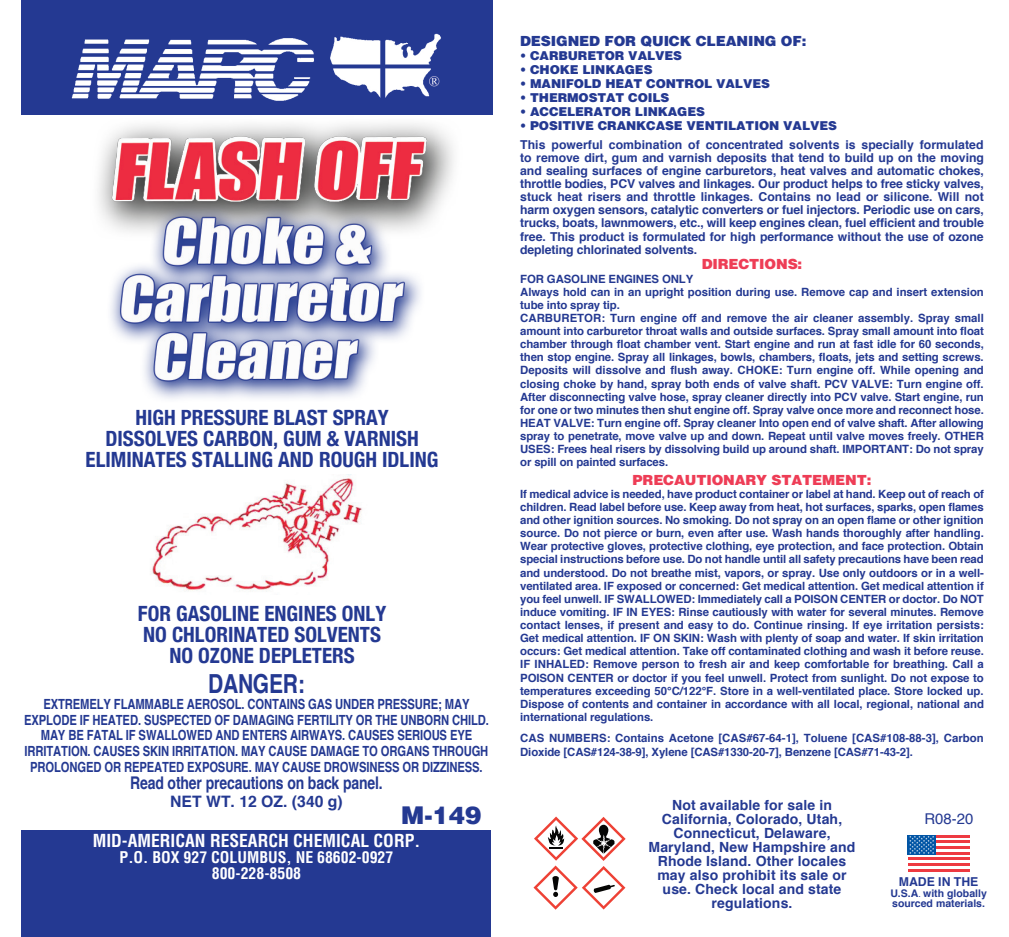
<style>
.page{position:relative;width:1009px;height:937px;background:#fff}
.page>*{position:absolute;margin:0;border:0;box-sizing:border-box;transform-origin:0 0}
.t1{font:700 26.25px "Helvetica";letter-spacing:-.01em;color:#243992;scale:.8 1}
.t2{font:900 24.5px "Helvetica";color:#243992}
.t3{font:700 condensed 21px "Helvetica Neue";color:#243992}
.t4{font:700 condensed 17.5px "Helvetica";color:#fff}
.t5{font:700 17.5px "Helvetica";letter-spacing:-.01em;color:#243992;scale:.8 1}
.t6{font:700 condensed 15.75px "Helvetica";color:#fff}
.t7{font:700 15.75px "Helvetica";color:#243992}
.t8{font:14.88px "Helvetica";color:#243992}
.t9{font:700 14px/15.8px "Helvetica";letter-spacing:-.01em;color:#243992;text-align:center;scale:.8 1}
.t10{font:700 14px/14px "Helvetica";letter-spacing:.01em;color:#243992;text-align:center}
.t11{font:900 14px "Helvetica";letter-spacing:-.01em;color:#ee3d56}
.t12{font:900 14px "Helvetica";letter-spacing:-.01em;color:#243992}
.t13{font:700 12.25px/13.1px "Helvetica";letter-spacing:-.01em;color:#243992;text-align:justify}
.t14{font:900 12.25px "Helvetica";letter-spacing:-.01em;color:#243992}
.t15{font:700 11.38px/13.1px "Helvetica";letter-spacing:-.01em;color:#243992}
.t16{font:700 10.5px "Helvetica";color:#243992}
.s1{font-family:"Arial Narrow";font-weight:400}
</style>
<div class="page">
<img style="left:98px;top:108px;width:395px;height:291px">
<div style="left:21px;top:0;width:471px;height:115px;background:#243992"></div>
<img style="left:71px;top:33px;width:370px;height:68px">
<div style="left:21px;top:830px;width:469px;height:107px;background:#243992"></div>
<img style="left:151px;top:474px;width:211px;height:118px">
<svg style="left:533px;top:816px;width:93px;height:94px"></svg>
<hr style="left:935px;top:835px;width:33px;height:3px;background:#ee3a41">
<hr style="left:935px;top:840px;width:33px;height:3px;background:#ee3a41">
<hr style="left:935px;top:846px;width:33px;height:3px;background:#ee3a41">
<hr style="left:935px;top:852px;width:33px;height:3px;background:#ee3a41">
<hr style="left:907px;top:858px;width:61px;height:2px;background:#ee3a41">
<hr style="left:907px;top:863px;width:61px;height:3px;background:#ee3a41">
<hr style="left:907px;top:869px;width:61px;height:3px;background:#ee3a41">
<svg style="left:907px;top:835px;width:28px;height:20px"></svg>
<svg style="left:908px;top:836px;width:25px;height:18px"></svg>
<p class="t3" style="left:135px;top:400px;width:255px">HIGH PRESSURE BLAST SPRAY</p>
<p class="t3" style="left:105px;top:421px;width:315px">DISSOLVES CARBON, GUM &amp; VARNISH</p>
<p class="t3" style="left:86px;top:442px;width:354px">ELIMINATES STALLING AND ROUGH IDLING</p>
<p class="t3" style="left:138px;top:596px;width:250px">FOR GASOLINE ENGINES ONLY</p>
<p class="t3" style="left:143px;top:617px;width:239px">NO CHLORINATED SOLVENTS</p>
<p class="t3" style="left:169px;top:638px;width:187px">NO OZONE DEPLETERS</p>
<p class="t1" style="left:208px;top:663px;width:122px">DANGER:</p>
<p class="t9" style="left:24px;top:696px;width:582px">EXTREMELY FLAMMABLE AEROSOL. CONTAINS GAS UNDER PRESSURE; MAY EXPLODE IF HEATED. SUSPECTED OF DAMAGING FERTILITY OR THE UNBORN CHILD.<br>MAY BE FATAL IF SWALLOWED AND ENTERS AIRWAYS. CAUSES SERIOUS EYE IRRITATION. CAUSES SKIN IRRITATION. MAY CAUSE DAMAGE TO ORGANS THROUGH PROLONGED OR REPEATED EXPOSURE. MAY CAUSE DROWSINESS OR DIZZINESS.</p>
<p class="t5" style="left:130px;top:769px;width:317px">Read other precautions on back panel.</p>
<p class="t7" style="left:170px;top:788px;width:174px">NET WT. 12 OZ. (340 g)</p>
<p class="t4" style="left:93px;top:832px;width:329px">MID-AMERICAN RESEARCH CHEMICAL CORP.</p>
<p class="t6" style="left:120px;top:849px;width:275px">P.O. BOX 927 COLUMBUS, NE 68602-0927</p>
<p class="t6" style="left:212px;top:865px;width:91px">800-228-8508</p>
<p class="t2" style="left:401px;top:804px;width:82px">M-149</p>
<p class="t12" style="left:520px;top:35px;width:287px">DESIGNED FOR QUICK CLEANING OF:</p>
<p class="t14" style="left:520px;top:50px;width:163px">• CARBURETOR VALVES</p>
<p class="t14" style="left:520px;top:64px;width:134px">• CHOKE LINKAGES</p>
<p class="t14" style="left:520px;top:78px;width:251px">• MANIFOLD HEAT CONTROL VALVES</p>
<p class="t14" style="left:520px;top:92px;width:150px">• THERMOSTAT COILS</p>
<p class="t14" style="left:520px;top:106px;width:186px">• ACCELERATOR LINKAGES</p>
<p class="t14" style="left:520px;top:120px;width:318px">• POSITIVE CRANKCASE VENTILATION VALVES</p>
<p class="t13" style="left:520px;top:138px;width:465px">This powerful combination of concentrated solvents is specially formulated to remove dirt, gum and varnish deposits that tend to build up on the moving and sealing surfaces of engine carburetors, heat valves and automatic chokes, throttle bodies, PCV valves and linkages. Our product helps to free sticky valves, stuck heat risers and throttle linkages. Contains no lead or silicone. Will not harm oxygen sensors, catalytic converters or fuel injectors. Periodic use on cars, trucks, boats, lawnmowers, etc., will keep engines clean, fuel efficient and trouble free. This product is formulated for high performance without the use of ozone depleting chlorinated solvents.</p>
<p class="t11" style="left:701px;top:258px;width:102px">DIRECTIONS:</p>
<p class="t15" style="left:520px;top:272px;width:174px">FOR GASOLINE ENGINES ONLY</p>
<p class="t15" style="left:520px;top:285px;width:465px">Always hold can in an upright position during use. Remove cap and insert extension tube into spray tip.</p>
<p class="t15" style="left:520px;top:311px;width:465px;text-align:justify">CARBURETOR: Turn engine off and remove the air cleaner assembly. Spray small amount into carburetor throat walls and outside surfaces. Spray small amount into float chamber through float chamber vent. Start engine and run at fast idle for 60 seconds, then stop engine. Spray all linkages, bowls, chambers, floats, jets and setting screws.<br>Deposits will dissolve and flush away. CHOKE: Turn engine off. While opening and closing choke by hand, spray both ends of valve shaft. PCV VALVE: Turn engine off.<br>After disconnecting valve hose, spray cleaner directly into PCV valve. Start engine, run for one or two minutes then shut engine off. Spray valve once more and reconnect hose.<br>HEAT VALVE: Turn engine off. Spray cleaner Into open end of valve shaft. After allowing spray to penetrate, move valve up and down. Repeat until valve moves freely. OTHER USES: Frees heal risers by dissolving build up around shaft. IMPORTANT: Do not spray or spill on painted surfaces.</p>
<p class="t11" style="left:632px;top:473px;width:240px">PRECAUTIONARY STATEMENT:</p>
<p class="t15" style="left:520px;top:487px;width:465px;text-align:justify">If medical advice is needed, have product container or label at hand. Keep out of reach of children. Read label before use. Keep away from heat, hot surfaces, sparks, open flames and other ignition sources. No smoking. Do not spray on an open flame or other ignition source. Do not pierce or burn, even after use. Wash hands thoroughly after handling.<br>Wear protective gloves, protective clothing, eye protection, and face protection. Obtain special instructions before use. Do not handle until all safety precautions have been read and understood. Do not breathe mist, vapors, or spray. Use only outdoors or in a well&shy;ventilated area. IF exposed or concerned: Get medical attention. Get medical attention if you feel unwell. IF SWALLOWED: Immediately call a POISON CENTER or doctor. Do NOT induce vomiting. IF IN EYES: Rinse cautiously with water for several minutes. Remove contact lenses, if present and easy to do. Continue rinsing. If eye irritation persists:<br>Get medical attention. IF ON SKIN: Wash with plenty of soap and water. If skin irritation occurs: Get medical attention. Take off contaminated clothing and wash it before reuse.<br>IF INHALED: Remove person to fresh air and keep comfortable for breathing. Call a POISON CENTER or doctor if you feel unwell. Protect from sunlight. Do not expose to temperatures exceeding 50°C/122°F. Store in a well-ventilated place. Store locked up.<br>Dispose of contents and container in accordance with all local, regional, national and international regulations.</p>
<p class="t15" style="left:520px;top:731px;width:465px;line-height:14px">CAS NUMBERS: Contains Acetone [CAS#67-64-1], Toluene [CAS#108-88-3], Carbon<br>Dioxide [CAS#124-38-9], Xylene [CAS#1330-20-7], Benzene [CAS#71-43-2].</p>
<p class="t10" style="left:648px;top:798px;width:208px">Not available for sale in<br>California, Colorado, Utah,<br>Connecticut, Delaware,<br>Maryland, New Hampshire and<br>Rhode Island. Other locales may also prohibit its sale or use. Check local and state regulations.</p>
<p class="t8" style="left:924px;top:808px;width:50px">R08-20</p>
<p class="t13" style="left:898px;top:876px;width:81px">MADE IN THE</p>
<p class="t16" style="left:890px;top:885px;width:98px">U.S.A<span class="s1">.</span> with globally</p>
<p class="t16" style="left:891px;top:895px;width:94px">sourced materials.</p>
</div>
